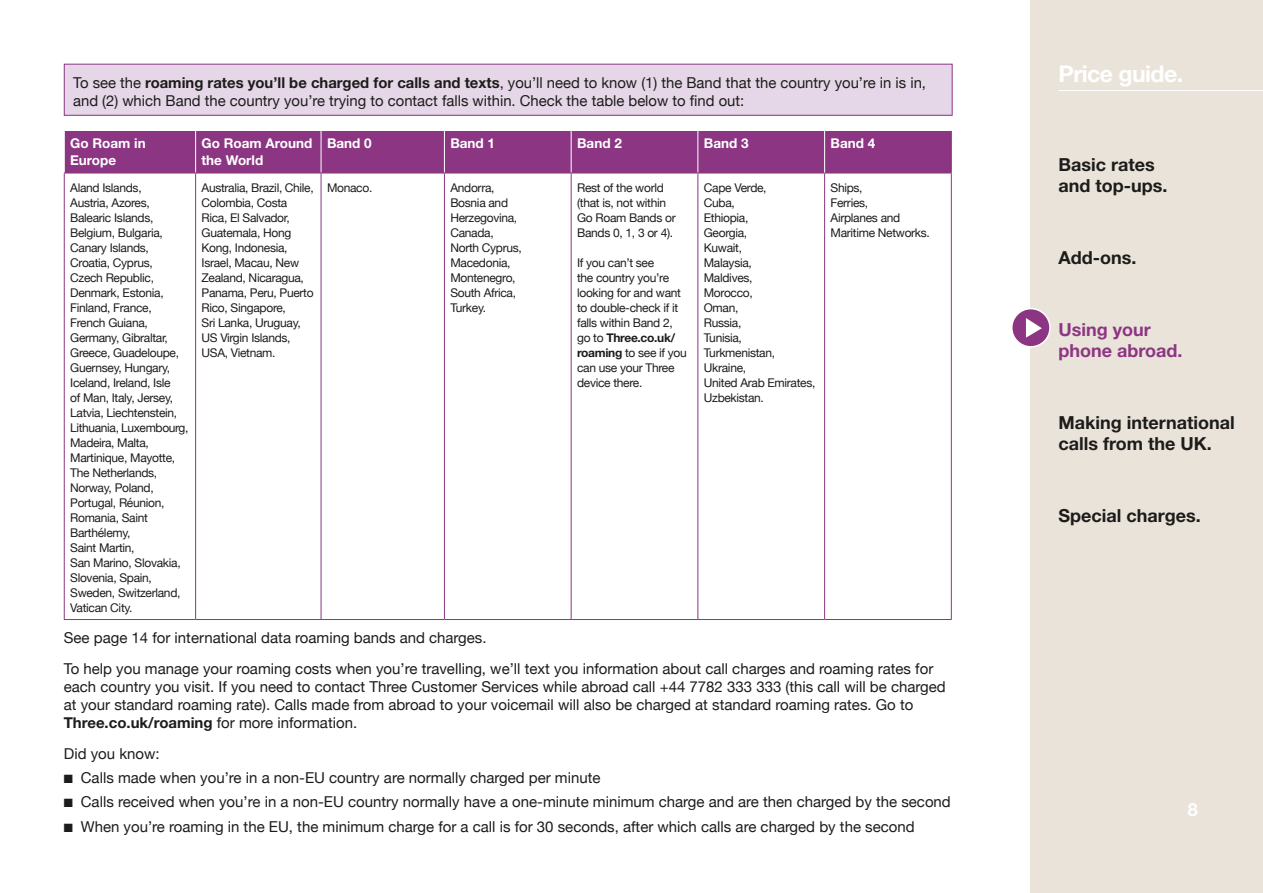
<style>
.page{position:relative;width:1263px;height:893px;background:#fff}
.page>*{position:absolute;margin:0;border:0;box-sizing:border-box;transform-origin:0 0}
.t1{font:700 23.1px "Helvetica Neue LT";letter-spacing:-.025em;color:#fff}
.t2{font:700 18px/21px "Helvetica Neue LT";color:#1c1c1a}
.t3{font:700 18px/21px "Helvetica Neue LT";color:#8c3683}
.t4{font:700 18px "Helvetica Neue LT";color:#fff}
.t5{font:15px/18px "Helvetica Neue";color:#1c1c1a}
.t6{font:700 13.5px/16.5px "Helvetica Neue LT";color:#fff}
.t7{font:12px/15px "Helvetica Neue";letter-spacing:-.025em;color:#1c1c1a}
.s1{font-family:"Helvetica Neue LT";font-weight:700}
</style>
<div class="page">
<div style="left:1031px;top:0;width:232px;height:893px;background:#eae3da"></div>
<hr style="left:1058px;top:90px;width:205px;height:1px;background:#fff">
<div style="left:65px;top:131px;width:886px;height:42px;background:#8c3683"></div>
<hr style="left:195px;top:131px;width:1px;height:42px;background:#fff">
<hr style="left:321px;top:131px;width:1px;height:42px;background:#fff">
<hr style="left:444px;top:131px;width:1px;height:42px;background:#fff">
<hr style="left:571px;top:131px;width:1px;height:42px;background:#fff">
<hr style="left:697px;top:131px;width:1px;height:42px;background:#fff">
<hr style="left:951px;top:131px;width:1px;height:42px;background:#8c3683">
<hr style="left:64px;top:173px;width:132px;height:1px;background:#8c3683">
<hr style="left:64px;top:173px;width:1px;height:446px;background:#8c3683">
<hr style="left:196px;top:173px;width:125px;height:1px;background:#8c3683">
<hr style="left:195px;top:173px;width:1px;height:446px;background:#8c3683">
<hr style="left:321px;top:173px;width:123px;height:1px;background:#8c3683">
<hr style="left:321px;top:173px;width:1px;height:446px;background:#8c3683">
<hr style="left:444px;top:173px;width:127px;height:1px;background:#8c3683">
<hr style="left:444px;top:173px;width:1px;height:446px;background:#8c3683">
<hr style="left:571px;top:173px;width:127px;height:1px;background:#8c3683">
<hr style="left:571px;top:173px;width:1px;height:446px;background:#8c3683">
<hr style="left:698px;top:173px;width:127px;height:1px;background:#8c3683">
<hr style="left:697px;top:173px;width:1px;height:446px;background:#8c3683">
<hr style="left:825px;top:173px;width:127px;height:1px;background:#8c3683">
<hr style="left:824px;top:173px;width:1px;height:446px;background:#8c3683">
<hr style="left:951px;top:173px;width:1px;height:446px;background:#8c3683">
<hr style="left:64px;top:619px;width:132px;height:1px;background:#8c3683">
<hr style="left:196px;top:619px;width:125px;height:1px;background:#8c3683">
<hr style="left:321px;top:619px;width:123px;height:1px;background:#8c3683">
<hr style="left:444px;top:619px;width:127px;height:1px;background:#8c3683">
<hr style="left:571px;top:619px;width:127px;height:1px;background:#8c3683">
<hr style="left:698px;top:619px;width:127px;height:1px;background:#8c3683">
<hr style="left:825px;top:619px;width:127px;height:1px;background:#8c3683">
<hr style="left:824px;top:131px;width:1px;height:42px;background:#fff">
<div style="left:64px;top:64px;width:888px;height:51px;background:#e5d7e8"></div>
<div style="left:64px;top:64px;width:888px;height:52px;border:1px solid #8c3683"></div>
<div style="left:1012px;top:309px;width:38px;height:38px;background:#8c3683;border-radius:50%"></div>
<div style="left:1011px;top:308px;width:40px;height:40px;border:2px solid #fff;border-radius:50%"></div>
<svg style="left:1026px;top:318px;width:16px;height:20px"></svg>
<p class="t5" style="left:73px;top:74px;width:854px">To see the <span class="s1">roaming rates you’ll be charged for calls and texts</span>, you’ll need to know (1) the Band that the country you’re in is in, and (2) which Band the country you’re trying to contact falls within. Check the table below to find out:</p>
<p class="t6" style="left:70px;top:135px;width:77px">Go Roam in<br>Europe</p>
<p class="t6" style="left:202px;top:135px;width:112px">Go Roam Around the World</p>
<p class="t6" style="left:327px;top:135px;width:46px">Band 0</p>
<p class="t6" style="left:450px;top:135px;width:46px">Band 1</p>
<p class="t6" style="left:577px;top:135px;width:46px">Band 2</p>
<p class="t6" style="left:704px;top:135px;width:46px">Band 3</p>
<p class="t6" style="left:830px;top:135px;width:46px">Band 4</p>
<p class="t7" style="left:70px;top:181px;width:120px">Aland Islands,<br>Austria, Azores,<br>Balearic Islands,<br>Belgium, Bulgaria,<br>Canary Islands,<br>Croatia, Cyprus,<br>Czech Republic,<br>Denmark, Estonia,<br>Finland, France,<br>French Guiana,<br>Germany, Gibraltar,<br>Greece, Guadeloupe,<br>Guernsey, Hungary,<br>Iceland, Ireland, Isle<br>of Man, Italy, Jersey,<br>Latvia, Liechtenstein,<br>Lithuania, Luxembourg,<br>Madeira, Malta,<br>Martinique, Mayotte,<br>The Netherlands,<br>Norway, Poland,<br>Portugal, Réunion,<br>Romania, Saint<br>Barthélemy,<br>Saint Martin,<br>San Marino, Slovakia,<br>Slovenia, Spain,<br>Sweden, Switzerland,<br>Vatican City.</p>
<p class="t7" style="left:202px;top:181px;width:114px">Australia, Brazil, Chile,<br>Colombia, Costa<br>Rica, El Salvador,<br>Guatemala, Hong<br>Kong, Indonesia,<br>Israel, Macau, New<br>Zealand, Nicaragua,<br>Panama, Peru, Puerto<br>Rico, Singapore,<br>Sri Lanka, Uruguay,<br>US Virgin Islands,<br>USA, Vietnam.</p>
<p class="t7" style="left:327px;top:181px;width:47px">Monaco.</p>
<p class="t7" style="left:450px;top:181px;width:46px">Andorra,</p>
<p class="t7" style="left:577px;top:181px;width:100px">Rest of the world (that is, not within<br>Go Roam Bands or<br>Bands 0, 1, 3 or 4).</p>
<p class="t7" style="left:577px;top:256px;width:111px">If you can’t see<br>the country you’re looking for and want to double-check if it falls within Band 2, go to <span class="s1">Three.co.uk/ roaming</span> to see if you can use your Three device there.</p>
<p class="t7" style="left:704px;top:181px;width:64px">Cape Verde,</p>
<p class="t7" style="left:704px;top:196px;width:33px">Cuba,</p>
<p class="t7" style="left:704px;top:211px;width:46px">Ethiopia,</p>
<p class="t7" style="left:704px;top:226px;width:45px">Georgia,</p>
<p class="t7" style="left:704px;top:241px;width:40px">Kuwait,</p>
<p class="t7" style="left:704px;top:256px;width:50px">Malaysia,</p>
<p class="t7" style="left:704px;top:271px;width:50px">Maldives,</p>
<p class="t7" style="left:704px;top:286px;width:51px">Morocco,</p>
<p class="t7" style="left:704px;top:301px;width:36px">Oman,</p>
<p class="t7" style="left:704px;top:316px;width:39px">Russia,</p>
<p class="t7" style="left:704px;top:331px;width:40px">Tunisia,</p>
<p class="t7" style="left:704px;top:346px;width:73px">Turkmenistan,</p>
<p class="t7" style="left:704px;top:361px;width:44px">Ukraine,</p>
<p class="t7" style="left:704px;top:376px;width:113px">United Arab Emirates,</p>
<p class="t7" style="left:704px;top:391px;width:62px">Uzbekistan.</p>
<p class="t7" style="left:830px;top:181px;width:34px">Ships,</p>
<p class="t7" style="left:830px;top:196px;width:39px">Ferries,</p>
<p class="t7" style="left:830px;top:211px;width:71px">Airplanes and</p>
<p class="t7" style="left:830px;top:226px;width:101px">Maritime Networks.</p>
<p class="t7" style="left:450px;top:196px;width:68px">Bosnia and<br>Herzegovina,</p>
<p class="t7" style="left:450px;top:226px;width:45px">Canada,</p>
<p class="t7" style="left:450px;top:241px;width:73px">North Cyprus,</p>
<p class="t7" style="left:450px;top:256px;width:62px">Macedonia,</p>
<p class="t7" style="left:450px;top:271px;width:67px">Montenegro,</p>
<p class="t7" style="left:450px;top:286px;width:67px">South Africa,</p>
<p class="t7" style="left:450px;top:301px;width:37px">Turkey.</p>
<p class="t5" style="left:64px;top:630px;width:424px">See page 14 for international data roaming bands and charges.</p>
<p class="t5" style="left:64px;top:660px;width:883px">To help you manage your roaming costs when you’re travelling, we’ll text you information about call charges and roaming rates for each country you visit. If you need to contact Three Customer Services while abroad call +44 7782 333 333 (this call will be charged at your standard roaming rate). Calls made from abroad to your voicemail will also be charged at standard roaming rates. Go to <span class="s1">Three.co.uk/roaming</span> for more information.</p>
<p class="t5" style="left:64px;top:745px;width:97px">Did you know:</p>
<p class="t5" style="left:64px;top:769px;width:538px">■ Calls made when you’re in a non-EU country are normally charged per minute</p>
<p class="t5" style="left:64px;top:794px;width:888px">■ Calls received when you’re in a non-EU country normally have a one-minute minimum charge and are then charged by the second</p>
<p class="t5" style="left:64px;top:818px;width:852px">■ When you’re roaming in the EU, the minimum charge for a call is for 30 seconds, after which calls are charged by the second</p>
<h1 class="t1" style="left:1058px;top:59px;width:126px">Price guide.</h1>
<p class="t2" style="left:1058px;top:153px;width:111px">Basic rates and top-ups.</p>
<p class="t2" style="left:1058px;top:246px;width:79px">Add-ons.</p>
<p class="t3" style="left:1058px;top:319px;width:126px">Using your phone abroad.</p>
<p class="t2" style="left:1058px;top:412px;width:178px">Making international calls from the UK.</p>
<p class="t2" style="left:1058px;top:505px;width:144px">Special charges.</p>
<h2 class="t4" style="left:1188px;top:799px;width:12px">8</h2>
</div>
